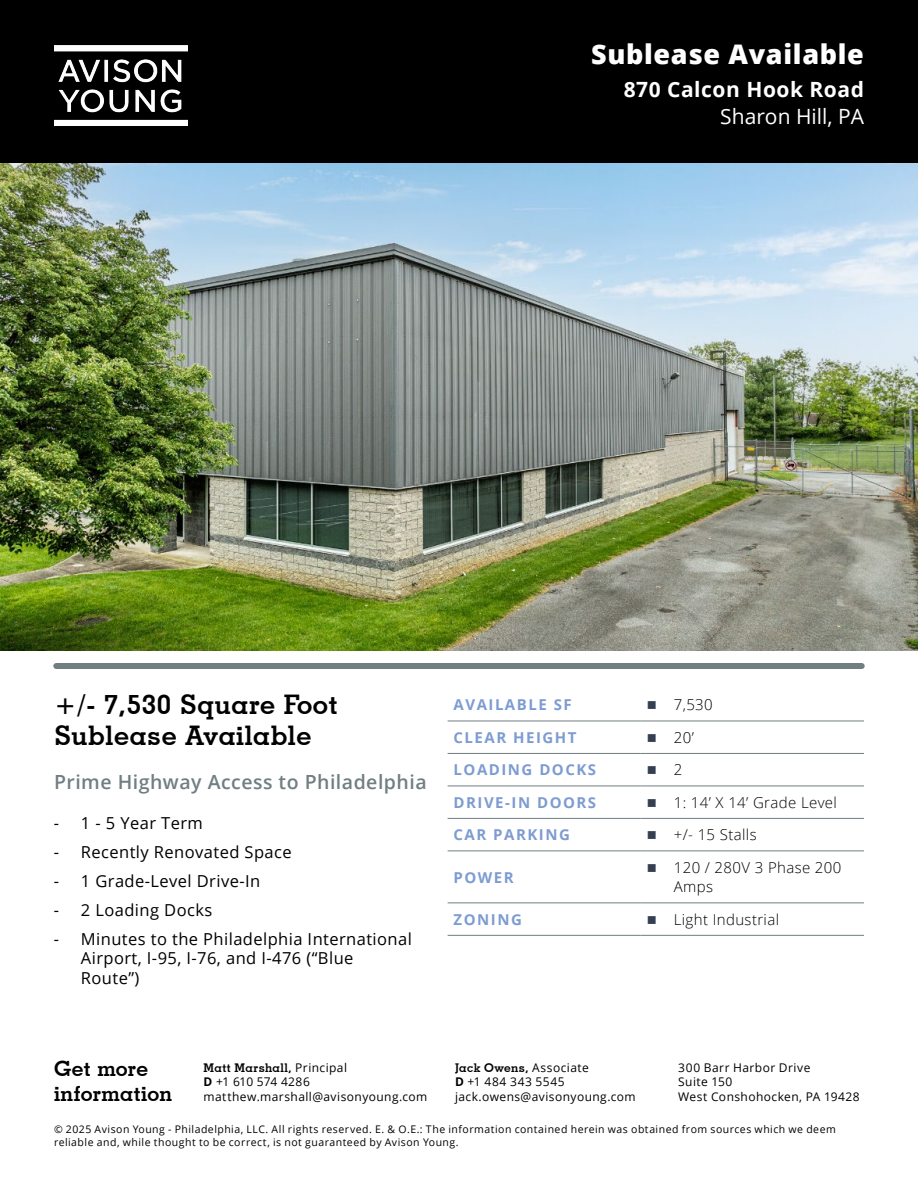
<style>
.page{position:relative;width:918px;height:1188px;background:#fff}
.page>*{position:absolute;margin:0;border:0;box-sizing:border-box;transform-origin:0 0}
.t1{font:700 27px/31.5px "Geometric Slab 703 BT";letter-spacing:.025em;color:#000}
.t2{font:800 27px "Open Sans";letter-spacing:.025em;color:#fff}
.t3{font:700 21px/25.2px "Geometric Slab 703 BT";letter-spacing:.01em;color:#000}
.t4{font:700 21px "Open Sans";letter-spacing:.025em;color:#fff}
.t5{font:21px "Open Sans";color:#fff}
.t6{font:600 19.5px "Open Sans";letter-spacing:.025em;color:#717e82}
.t7{font:16.5px/19.8px "Open Sans";letter-spacing:.025em;color:#000}
.t8{font:300 15px/19.5px "Open Sans";letter-spacing:.025em;color:#000}
.t9{font:700 15px "Open Sans";letter-spacing:.1em;color:#7e9cd1}
.t10{font:12px/14.4px "Open Sans";letter-spacing:.035em;color:#000}
.t11{font:700 12px "Geometric Slab 703 BT";letter-spacing:.03em;color:#000}
.t12{font:10.5px/12.6px "Open Sans";letter-spacing:.045em;color:#000}
.s1{font-family:"Open Sans";font-weight:400}
.s2{font-weight:700}
</style>
<div class="page">
<div style="left:0;top:0;width:918px;height:164px;background:#000"></div>
<img style="left:0;top:164px;width:918px;height:486px">
<img style="left:54px;top:45px;width:133px;height:81px">
<hr style="left:448px;top:721px;width:193px;height:1px;background:#717e82">
<hr style="left:641px;top:721px;width:223px;height:1px;background:#717e82">
<hr style="left:448px;top:753px;width:193px;height:1px;background:#717e82">
<hr style="left:641px;top:753px;width:223px;height:1px;background:#717e82">
<hr style="left:448px;top:786px;width:193px;height:1px;background:#717e82">
<hr style="left:641px;top:786px;width:223px;height:1px;background:#717e82">
<hr style="left:448px;top:818px;width:193px;height:1px;background:#717e82">
<hr style="left:641px;top:818px;width:223px;height:1px;background:#717e82">
<hr style="left:448px;top:851px;width:193px;height:1px;background:#717e82">
<hr style="left:641px;top:851px;width:223px;height:1px;background:#717e82">
<hr style="left:448px;top:903px;width:193px;height:1px;background:#717e82">
<hr style="left:641px;top:903px;width:223px;height:1px;background:#717e82">
<hr style="left:448px;top:935px;width:193px;height:1px;background:#717e82">
<hr style="left:641px;top:935px;width:223px;height:1px;background:#717e82">
<div style="left:56px;top:663px;width:806px;height:6px;background:#717e82"></div>
<h1 class="t2" style="left:591px;top:34px;width:274px">Sublease Available</h1>
<h2 class="t4" style="left:624px;top:75px;width:242px">870 Calcon Hook Road</h2>
<h2 class="t5" style="left:720px;top:102px;width:145px">Sharon Hill, PA</h2>
<h1 class="t1" style="left:54px;top:688px;width:286px">+/- 7,530 Square Foot<br>Sublease Available</h1>
<h3 class="t6" style="left:54px;top:769px;width:374px">Prime Highway Access to Philadelphia</h3>
<h3 class="t7" style="left:54px;top:813px;width:150px">- 1 - 5 Year Term</h3>
<h3 class="t7" style="left:54px;top:842px;width:239px">- Recently Renovated Space</h3>
<h3 class="t7" style="left:54px;top:871px;width:208px">- 1 Grade-Level Drive-In</h3>
<h3 class="t7" style="left:54px;top:900px;width:160px">- 2 Loading Docks</h3>
<h3 class="t7" style="left:81px;top:928px;width:332px;text-indent:-27px">- Minutes to the Philadelphia International<br>Airport, I-95, I-76, and I-476 (“Blue<br>Route”)</h3>
<h3 class="t9" style="left:454px;top:694px;width:120px">AVAILABLE SF</h3>
<h3 class="t8" style="left:674px;top:695px;width:40px">7,530</h3>
<h3 class="t9" style="left:454px;top:727px;width:124px">CLEAR HEIGHT</h3>
<h3 class="t8" style="left:674px;top:727px;width:22px">20’</h3>
<h3 class="t9" style="left:454px;top:759px;width:144px">LOADING DOCKS</h3>
<h3 class="t8" style="left:674px;top:760px;width:10px">2</h3>
<h3 class="t9" style="left:454px;top:792px;width:144px">DRIVE-IN DOORS</h3>
<h3 class="t8" style="left:674px;top:792px;width:165px">1: 14’ X 14’ Grade Level</h3>
<h3 class="t9" style="left:454px;top:824px;width:118px">CAR PARKING</h3>
<h3 class="t8" style="left:674px;top:825px;width:84px">+/- 15 Stalls</h3>
<h3 class="t9" style="left:454px;top:867px;width:62px">POWER</h3>
<h3 class="t8" style="left:674px;top:857px;width:169px">120 / 280V 3 Phase 200<br>Amps</h3>
<h3 class="t9" style="left:454px;top:909px;width:70px">ZONING</h3>
<h3 class="t8" style="left:674px;top:909px;width:107px">Light Industrial</h3>
<h2 class="t3" style="left:54px;top:1055px;width:120px">Get more information</h2>
<p class="t11" style="left:204px;top:1060px;width:145px">Matt Marshall, <span class="s1">Principal</span></p>
<p class="t10" style="left:204px;top:1075px;width:225px"><span class="s2">D</span> +1 610 574 4286 matthew.marshall@avisonyoung.com</p>
<p class="t11" style="left:455px;top:1060px;width:135px">Jack Owens, <span class="s1">Associate</span></p>
<p class="t10" style="left:455px;top:1075px;width:182px"><span class="s2">D</span> +1 484 343 5545 jack.owens@avisonyoung.com</p>
<p class="t10" style="left:678px;top:1060px;width:183px">300 Barr Harbor Drive<br>Suite 150<br>West Conshohocken, PA 19428</p>
<p class="t12" style="left:54px;top:1123px;width:783px">© 2025 Avison Young - Philadelphia, LLC. All rights reserved. E. &amp; O.E.: The information contained herein was obtained from sources which we deem reliable and, while thought to be correct, is not guaranteed by Avison Young.</p>
</div>
